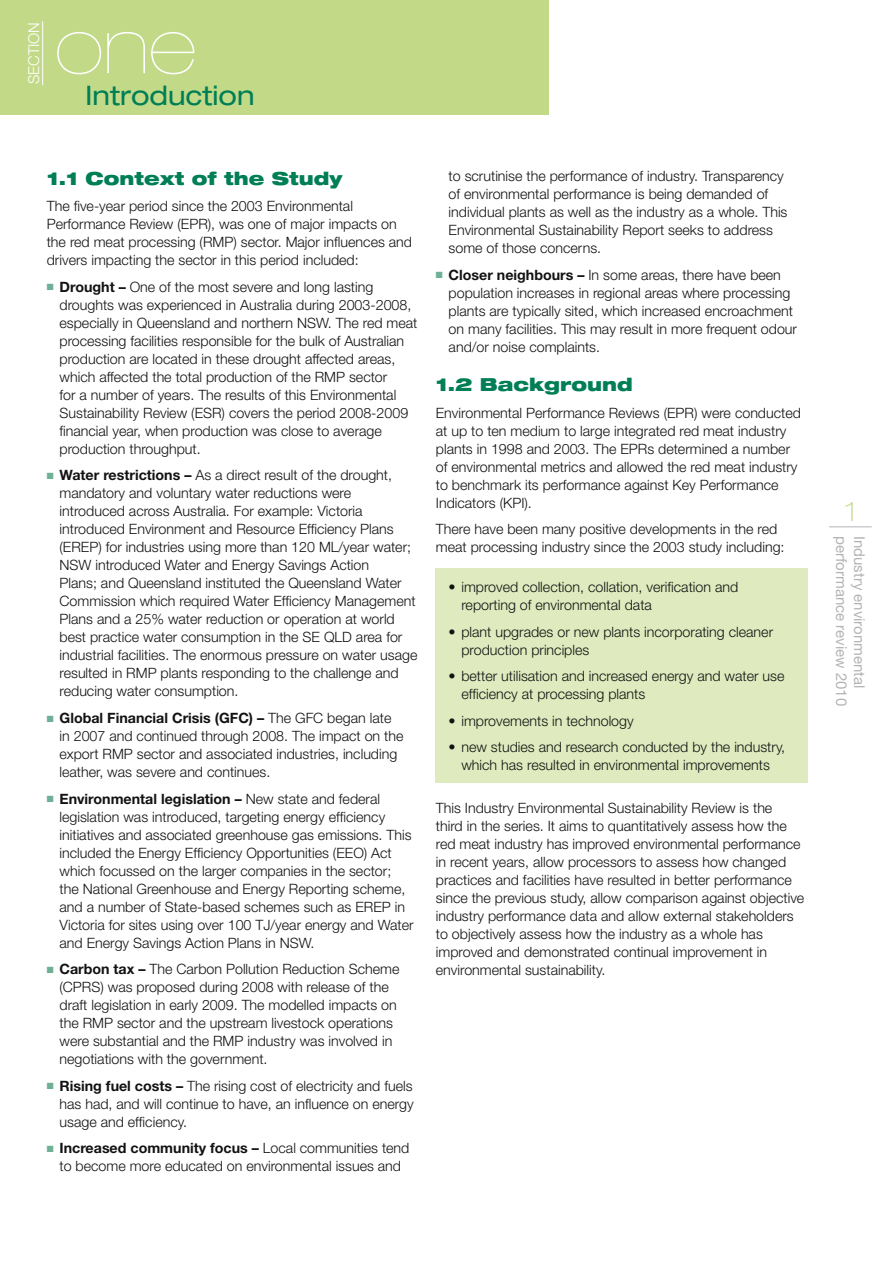
<style>
.page{position:relative;width:893px;height:1263px;background:#fff}
.page>*{position:absolute;margin:0;border:0;box-sizing:border-box;transform-origin:0 0}
.t1{font:900 expanded 78px "Helvetica Neue";color:#fff}
.t2{font:expanded 27px "Helvetica Neue";color:#007e56}
.t3{font:100 expanded 27px "Helvetica Neue";color:#c2da88}
.t4{font:900 expanded 18px "Helvetica Neue";color:#007e56}
.t5{font:15px "Helvetica Neue";color:#b3b5b4}
.t6{font:300 15px "Helvetica Neue";color:#fff}
.t7{font:300 14.25px/18px "Helvetica Neue";color:#121212}
.s1{color:#6eb095}
.s2{font-weight:700}
</style>
<div class="page">
<div style="left:0;top:0;width:549px;height:115px;background:#c2da88"></div>
<hr style="left:42px;top:21px;width:1px;height:64px;background:#fff">
<hr style="left:829px;top:526px;width:43px;height:1px;background:#b3b5b4">
<div style="left:436px;top:568px;width:372px;height:215px;background:#dfebbe"></div>
<p class="t6" style="left:24px;top:84px;width:64px;rotate:-90deg">SECTION</p>
<h1 class="t1" style="left:55px;top:0;width:142px">one</h1>
<h2 class="t2" style="left:85px;top:79px;width:171px">Introduction</h2>
<p class="t4" style="left:47px;top:167px;width:297px">1.1 Context of the Study</p>
<p class="t7" style="left:47px;top:197px;width:367px">The five-year period since the 2003 Environmental Performance Review (EPR), was one of major impacts on the red meat processing (RMP) sector. Major influences and drivers impacting the sector in this period included:</p>
<p class="t7" style="left:60px;top:278px;width:359px;text-indent:-13px"><span class="s1">■</span> <span class="s2">Drought –</span> One of the most severe and long lasting droughts was experienced in Australia during 2003-2008, especially in Queensland and northern NSW. The red meat processing facilities responsible for the bulk of Australian production are located in these drought affected areas, which affected the total production of the RMP sector<br>for a number of years. The results of this Environmental Sustainability Review (ESR) covers the period 2008-2009 financial year, when production was close to average production throughput.</p>
<p class="t7" style="left:60px;top:466px;width:359px;text-indent:-13px"><span class="s1">■</span> <span class="s2">Water restrictions –</span> As a direct result of the drought, mandatory and voluntary water reductions were introduced across Australia. For example: Victoria introduced Environment and Resource Efficiency Plans (EREP) for industries using more than 120 ML/year water; NSW introduced Water and Energy Savings Action<br>Plans; and Queensland instituted the Queensland Water Commission which required Water Efficiency Management Plans and a 25% water reduction or operation at world best practice water consumption in the SE QLD area for industrial facilities. The enormous pressure on water usage resulted in RMP plants responding to the challenge and reducing water consumption.</p>
<p class="t7" style="left:60px;top:709px;width:345px;text-indent:-13px"><span class="s1">■</span> <span class="s2">Global Financial Crisis (GFC) –</span> The GFC began late in 2007 and continued through 2008. The impact on the export RMP sector and associated industries, including leather, was severe and continues.</p>
<p class="t7" style="left:60px;top:789px;width:356px;text-indent:-13px"><span class="s1">■</span> <span class="s2">Environmental legislation –</span> New state and federal legislation was introduced, targeting energy efficiency initiatives and associated greenhouse gas emissions. This included the Energy Efficiency Opportunities (EEO) Act which focussed on the larger companies in the sector; the National Greenhouse and Energy Reporting scheme, and a number of State-based schemes such as EREP in Victoria for sites using over 100 TJ/year energy and Water and Energy Savings Action Plans in NSW.</p>
<p class="t7" style="left:60px;top:960px;width:341px;text-indent:-13px"><span class="s1">■</span> <span class="s2">Carbon tax –</span> The Carbon Pollution Reduction Scheme (CPRS) was proposed during 2008 with release of the draft legislation in early 2009. The modelled impacts on the RMP sector and the upstream livestock operations were substantial and the RMP industry was involved in negotiations with the government.</p>
<p class="t7" style="left:60px;top:1076px;width:356px;text-align:justify;text-indent:-13px"><span class="s1">■</span> <span class="s2">Rising fuel costs –</span> The rising cost of electricity and fuels has had, and will continue to have, an influence on energy usage and efficiency.</p>
<p class="t7" style="left:47px;top:1139px;width:364px;text-align:center"><span class="s1">■</span> <span class="s2">Increased community focus –</span> Local communities tend to become more educated on environmental issues and</p>
<p class="t7" style="left:449px;top:167px;width:340px">to scrutinise the performance of industry. Transparency of environmental performance is being demanded of individual plants as well as the industry as a whole. This Environmental Sustainability Report seeks to address some of those concerns.</p>
<p class="t7" style="left:449px;top:265px;width:350px;text-indent:-13px"><span class="s1">■</span> <span class="s2">Closer neighbours –</span> In some areas, there have been population increases in regional areas where processing plants are typically sited, which increased encroachment on many facilities. This may result in more frequent odour and/or noise complaints.</p>
<p class="t4" style="left:436px;top:373px;width:198px">1.2 Background</p>
<p class="t7" style="left:436px;top:403px;width:367px">Environmental Performance Reviews (EPR) were conducted at up to ten medium to large integrated red meat industry plants in 1998 and 2003. The EPRs determined a number of environmental metrics and allowed the red meat industry to benchmark its performance against Key Performance Indicators (KPI).</p>
<p class="t7" style="left:436px;top:520px;width:350px">There have been many positive developments in the red meat processing industry since the 2003 study including:</p>
<p class="t7" style="left:461px;top:578px;width:278px;text-indent:-13px">• improved collection, collation, verification and reporting of environmental data</p>
<p class="t7" style="left:461px;top:622px;width:313px;text-indent:-13px">• plant upgrades or new plants incorporating cleaner production principles</p>
<p class="t7" style="left:461px;top:667px;width:325px;text-indent:-13px">• better utilisation and increased energy and water use efficiency at processing plants</p>
<p class="t7" style="left:449px;top:711px;width:187px">• improvements in technology</p>
<p class="t7" style="left:449px;top:738px;width:338px;text-align:center">• new studies and research conducted by the industry, which has resulted in environmental improvements</p>
<p class="t7" style="left:436px;top:798px;width:370px">This Industry Environmental Sustainability Review is the<br>third in the series. It aims to quantitatively assess how the red meat industry has improved environmental performance in recent years, allow processors to assess how changed practices and facilities have resulted in better performance since the previous study, allow comparison against objective industry performance data and allow external stakeholders to objectively assess how the industry as a whole has improved and demonstrated continual improvement in environmental sustainability.</p>
<h2 class="t3" style="left:845px;top:495px;width:13px">1</h2>
<p class="t5" style="left:850px;top:536px;width:172px;rotate:90deg">performance review 2010</p>
<p class="t5" style="left:868px;top:536px;width:154px;rotate:90deg">Industry environmental</p>
</div>
